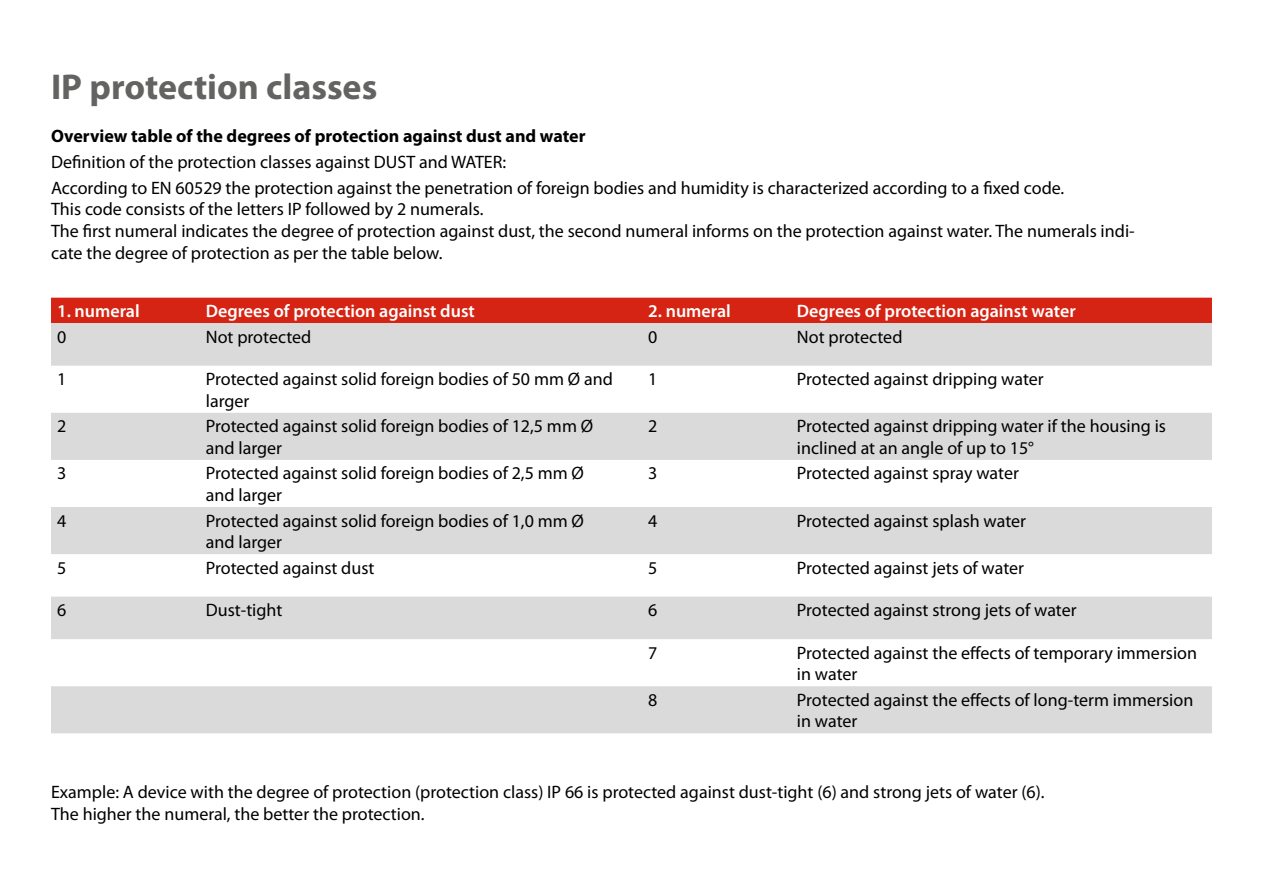
<style>
.page{position:relative;width:1263px;height:893px;background:#fff}
.page>*{position:absolute;margin:0;border:0;box-sizing:border-box;transform-origin:0 0}
.t1{font:700 36px "Myriad Pro";color:#636362}
.t2{font:18px/21.6px "Myriad Pro";color:#000}
.t3{font:600 18px "Myriad Pro";color:#fff}
.t4{font:700 18px "Myriad Pro";color:#000}
</style>
<div class="page">
<div style="left:51px;top:298px;width:1161px;height:25px;background:#d52413"></div>
<svg style="left:51px;top:323px;width:1161px;height:410px;fill:#dadada"></svg>
<p class="t1" style="left:51px;top:64px;width:328px">IP protection classes</p>
<p class="t4" style="left:51px;top:124px;width:536px">Overview table of the degrees of protection against dust and water</p>
<p class="t2" style="left:51px;top:151px;width:457px">Definition of the protection classes against DUST and WATER:</p>
<p class="t2" style="left:51px;top:177px;width:1085px">According to EN 60529 the protection against the penetration of foreign bodies and humidity is characterized according to a fixed code.<br>This code consists of the letters IP followed by 2 numerals.<br>The first numeral indicates the degree of protection against dust, the second numeral informs on the protection against water. The numerals indi&shy;cate the degree of protection as per the table below.</p>
<p class="t3" style="left:57px;top:300px;width:84px">1. numeral</p>
<p class="t3" style="left:206px;top:300px;width:270px">Degrees of protection against dust</p>
<p class="t3" style="left:648px;top:300px;width:84px">2. numeral</p>
<p class="t3" style="left:797px;top:300px;width:280px">Degrees of protection against water</p>
<p class="t2" style="left:57px;top:326px;width:11px">0</p>
<p class="t2" style="left:206px;top:326px;width:107px">Not protected</p>
<p class="t2" style="left:648px;top:326px;width:11px">0</p>
<p class="t2" style="left:797px;top:326px;width:107px">Not protected</p>
<p class="t2" style="left:57px;top:368px;width:11px">1</p>
<p class="t2" style="left:206px;top:368px;width:408px">Protected against solid foreign bodies of 50 mm Ø and larger</p>
<p class="t2" style="left:648px;top:368px;width:11px">1</p>
<p class="t2" style="left:797px;top:368px;width:248px">Protected against dripping water</p>
<p class="t2" style="left:57px;top:415px;width:11px">2</p>
<p class="t2" style="left:206px;top:415px;width:389px">Protected against solid foreign bodies of 12,5 mm Ø and larger</p>
<p class="t2" style="left:648px;top:415px;width:11px">2</p>
<p class="t2" style="left:797px;top:415px;width:371px">Protected against dripping water if the housing is inclined at an angle of up to 15°</p>
<p class="t2" style="left:57px;top:462px;width:11px">3</p>
<p class="t2" style="left:206px;top:462px;width:380px">Protected against solid foreign bodies of 2,5 mm Ø and larger</p>
<p class="t2" style="left:648px;top:462px;width:11px">3</p>
<p class="t2" style="left:797px;top:462px;width:223px">Protected against spray water</p>
<p class="t2" style="left:57px;top:509px;width:11px">4</p>
<p class="t2" style="left:206px;top:509px;width:380px">Protected against solid foreign bodies of 1,0 mm Ø and larger</p>
<p class="t2" style="left:648px;top:509px;width:11px">4</p>
<p class="t2" style="left:797px;top:509px;width:231px">Protected against splash water</p>
<p class="t2" style="left:57px;top:556px;width:11px">5</p>
<p class="t2" style="left:206px;top:556px;width:170px">Protected against dust</p>
<p class="t2" style="left:648px;top:556px;width:11px">5</p>
<p class="t2" style="left:797px;top:556px;width:229px">Protected against jets of water</p>
<p class="t2" style="left:57px;top:599px;width:11px">6</p>
<p class="t2" style="left:206px;top:599px;width:78px">Dust-tight</p>
<p class="t2" style="left:648px;top:599px;width:11px">6</p>
<p class="t2" style="left:797px;top:599px;width:281px">Protected against strong jets of water</p>
<p class="t2" style="left:648px;top:641px;width:11px">7</p>
<p class="t2" style="left:797px;top:641px;width:402px">Protected against the effects of temporary immersion in water</p>
<p class="t2" style="left:648px;top:689px;width:11px">8</p>
<p class="t2" style="left:797px;top:689px;width:398px">Protected against the effects of long-term immersion in water</p>
<p class="t2" style="left:51px;top:781px;width:995px">Example: A device with the degree of protection (protection class) IP 66 is protected against dust-tight (6) and strong jets of water (6).</p>
<p class="t2" style="left:51px;top:802px;width:375px">The higher the numeral, the better the protection.</p>
</div>
